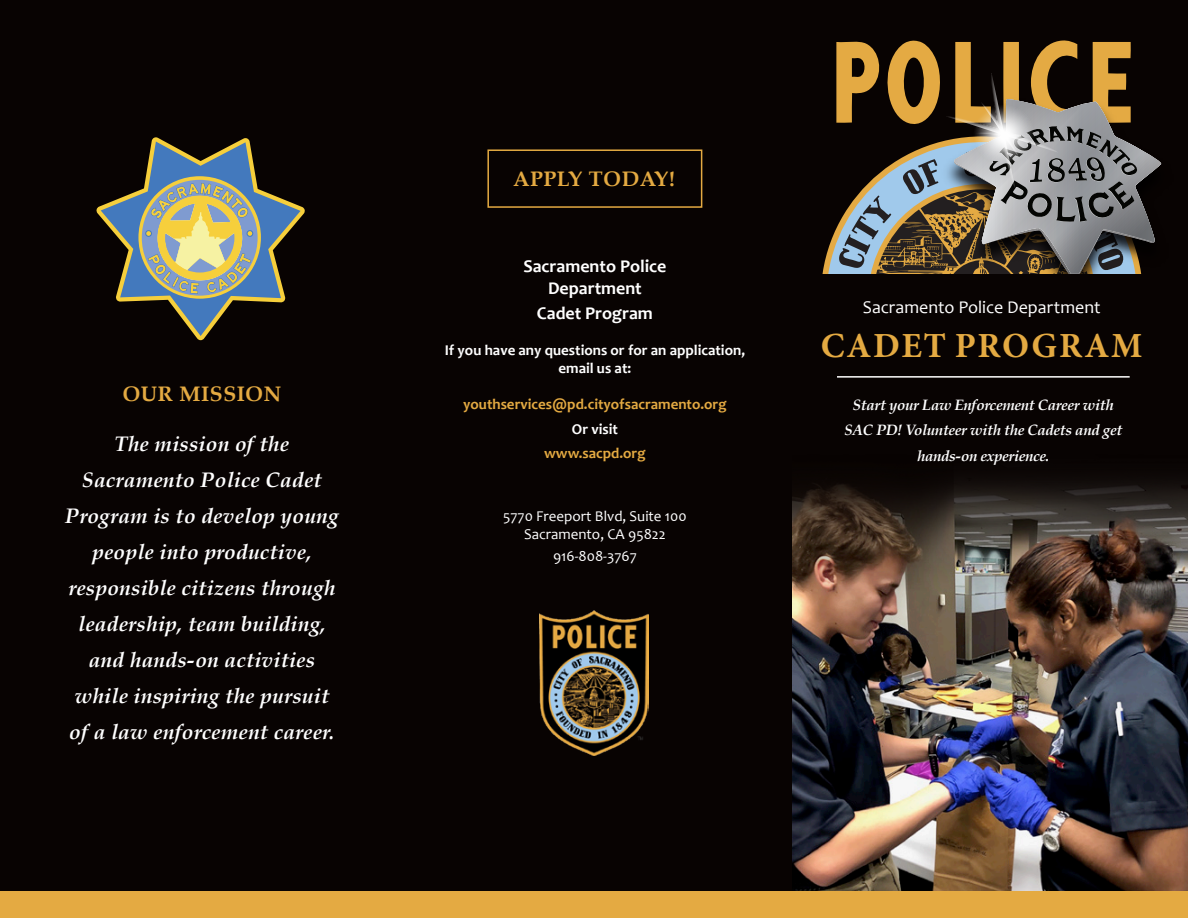
<style>
.page{position:relative;width:1188px;height:918px;background:#080302}
.page>*{position:absolute;margin:0;border:0;box-sizing:border-box;transform-origin:0 0}
.t1{font:700 35.25px "Minion Pro";letter-spacing:.05em;color:#e4aa42}
.t2{font:italic 700 21px/36px "Book Antiqua";letter-spacing:.01em;color:#fff;text-align:center}
.t3{font:700 21px "Book Antiqua";letter-spacing:.03em;color:#e4aa42}
.t4{font:700 18px "Candara";color:#fff}
.t5{font:18px "Candara";color:#fff}
.t6{font:italic 700 15px/25.5px "Book Antiqua";letter-spacing:-.02em;color:#fff;text-align:center}
.t7{font:700 15px/18px "Candara";color:#fff;text-align:center}
.t8{font:15px "Candara";color:#fff}
.t9{font:700 15px "Candara";color:#e4aa42}
</style>
<div class="page">
<svg style="left:824px;top:40px;width:338px;height:234px"></svg>
<svg style="left:972px;top:103px;width:63px;height:63px;background:#b4b0a9"></svg>
<img style="left:540px;top:611px;width:108px;height:144px">
<hr style="left:837px;top:376px;width:293px;height:2px;background:#fff">
<svg style="left:96px;top:137px;width:209px;height:203px"></svg>
<img style="left:792px;top:482px;width:396px;height:409px">
<div style="left:0;top:891px;width:1188px;height:27px;background:#e4aa42"></div>
<div style="left:487px;top:149px;width:215px;height:59px;border:2px solid #e4aa42"></div>
<p class="t3" style="left:123px;top:382px;width:160px">OUR MISSION</p>
<p class="t2" style="left:65px;top:426px;width:275px">The mission of the<br>Sacramento Police Cadet<br>Program is to develop young people into productive, responsible citizens through leadership, team building, and hands-on activities while inspiring the pursuit of a law enforcement career.</p>
<p class="t3" style="left:513px;top:167px;width:163px">APPLY TODAY!</p>
<p class="t4" style="left:523px;top:255px;width:145px">Sacramento Police</p>
<p class="t4" style="left:548px;top:277px;width:95px">Department</p>
<p class="t4" style="left:537px;top:302px;width:117px">Cadet Program</p>
<p class="t7" style="left:445px;top:341px;width:302px">If you have any questions or for an application, email us at:</p>
<p class="t9" style="left:463px;top:395px;width:265px">youthservices@pd.cityofsacramento.org</p>
<p class="t7" style="left:572px;top:420px;width:48px">Or visit</p>
<p class="t9" style="left:544px;top:445px;width:103px">www.sacpd.org</p>
<p class="t8" style="left:503px;top:508px;width:185px">5770 Freeport Blvd, Suite 100</p>
<p class="t8" style="left:524px;top:526px;width:143px">Sacramento, CA 95822</p>
<p class="t8" style="left:553px;top:547px;width:85px">916-808-3767</p>
<p class="t5" style="left:863px;top:297px;width:239px">Sacramento Police Department</p>
<p class="t1" style="left:821px;top:321px;width:323px">CADET PROGRAM</p>
<p class="t6" style="left:844px;top:392px;width:279px">Start your Law Enforcement Career with<br>SAC PD! Volunteer with the Cadets and get hands-on experience.</p>
</div>
